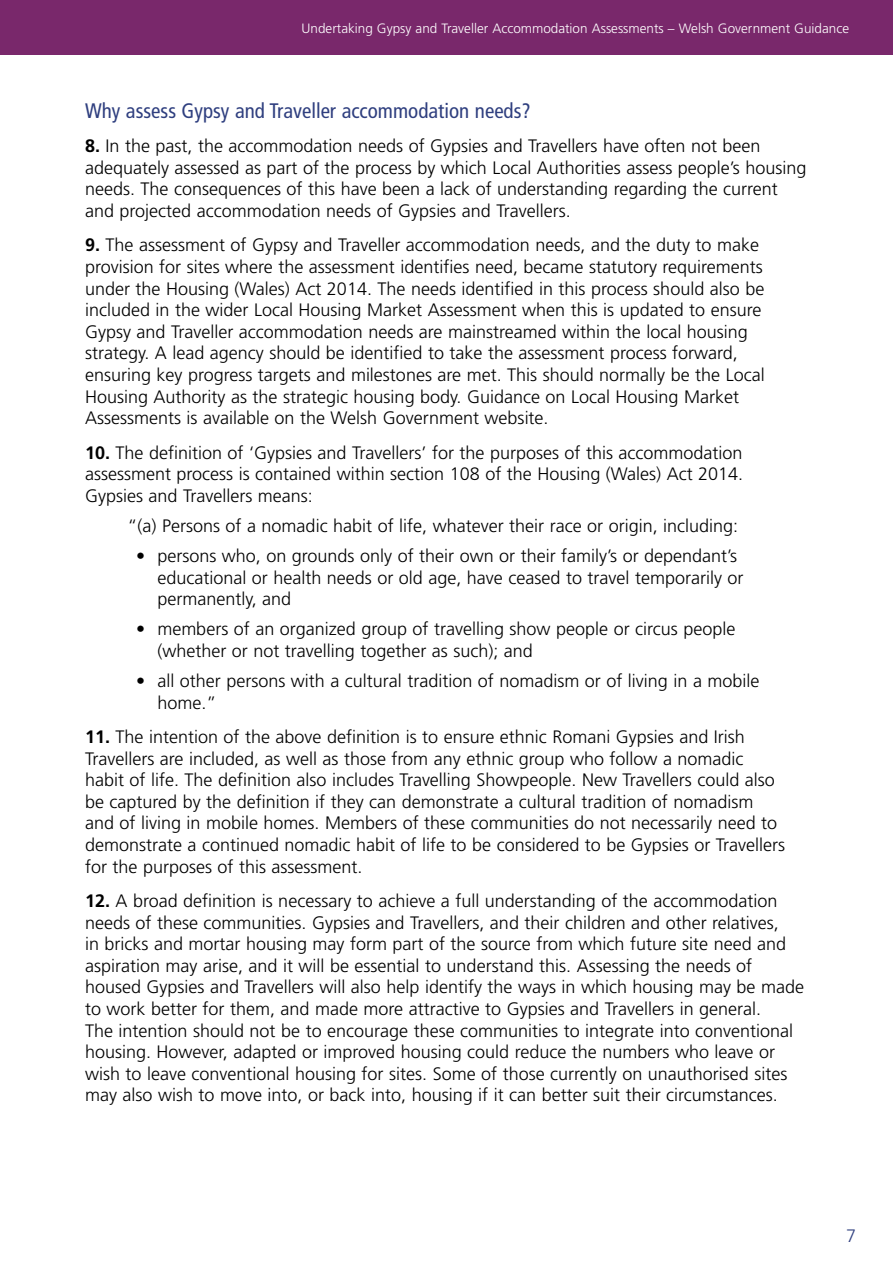
<style>
.page{position:relative;width:893px;height:1263px;background:#fff}
.page>*{position:absolute;margin:0;border:0;box-sizing:border-box;transform-origin:0 0}
.sub_heading{font:condensed 21px "Frutiger LT Std";color:#2f3f7f}
.Body_text{font:300 18px/21.6px "Frutiger LT Std";color:#000}
.body_text_b4_bullet{font:300 18px/21.6px "Frutiger LT Std";color:#000;text-align:justify}
.indented_numbered_pa{font:300 18px "Frutiger LT Std";color:#000}
.t1{font:300 18px "Frutiger LT Std";color:#2f3f7f}
.t2{font:300 13.5px "Frutiger LT Std";color:#fff}
.s1{font-weight:700}
</style>
<div class="page">
<div style="left:0;top:0;width:893px;height:55px;background:#79286b"></div>
<p class="t2" style="left:302px;top:21px;width:549px">Undertaking Gypsy and Traveller Accommodation Assessments – Welsh Government Guidance</p>
<p class="sub_heading" style="left:85px;top:98px;width:447px">Why assess Gypsy and Traveller accommodation needs?</p>
<p class="Body_text" style="left:85px;top:135px;width:723px"><span class="s1">8.</span> In the past, the accommodation needs of Gypsies and Travellers have often not been adequately assessed as part of the process by which Local Authorities assess people’s housing needs. The consequences of this have been a lack of understanding regarding the current and projected accommodation needs of Gypsies and Travellers.</p>
<p class="Body_text" style="left:85px;top:235px;width:681px"><span class="s1">9.</span> The assessment of Gypsy and Traveller accommodation needs, and the duty to make provision for sites where the assessment identifies need, became statutory requirements under the Housing (Wales) Act 2014. The needs identified in this process should also be included in the wider Local Housing Market Assessment when this is updated to ensure Gypsy and Traveller accommodation needs are mainstreamed within the local housing strategy. A lead agency should be identified to take the assessment process forward, ensuring key progress targets and milestones are met. This should normally be the Local Housing Authority as the strategic housing body. Guidance on Local Housing Market Assessments is available on the Welsh Government website.</p>
<p class="body_text_b4_bullet" style="left:85px;top:442px;width:660px"><span class="s1">10.</span> The definition of ‘Gypsies and Travellers’ for the purposes of this accommodation assessment process is contained within section 108 of the Housing (Wales) Act 2014.<br>Gypsies and Travellers means:</p>
<p class="indented_numbered_pa" style="left:128px;top:515px;width:612px">“(a) Persons of a nomadic habit of life, whatever their race or origin, including:</p>
<p class="Body_text" style="left:157px;top:545px;width:588px;text-indent:-21px">• persons who, on grounds only of their own or their family’s or dependant’s educational or health needs or old age, have ceased to travel temporarily or permanently, and</p>
<p class="Body_text" style="left:157px;top:618px;width:580px;text-indent:-21px">• members of an organized group of travelling show people or circus people (whether or not travelling together as such); and</p>
<p class="Body_text" style="left:157px;top:670px;width:604px;text-indent:-21px">• all other persons with a cultural tradition of nomadism or of living in a mobile home.”</p>
<p class="Body_text" style="left:85px;top:726px;width:702px"><span class="s1">11.</span> The intention of the above definition is to ensure ethnic Romani Gypsies and Irish Travellers are included, as well as those from any ethnic group who follow a nomadic habit of life. The definition also includes Travelling Showpeople. New Travellers could also be captured by the definition if they can demonstrate a cultural tradition of nomadism and of living in mobile homes. Members of these communities do not necessarily need to demonstrate a continued nomadic habit of life to be considered to be Gypsies or Travellers for the purposes of this assessment.</p>
<p class="Body_text" style="left:85px;top:890px;width:721px"><span class="s1">12.</span> A broad definition is necessary to achieve a full understanding of the accommodation needs of these communities. Gypsies and Travellers, and their children and other relatives,<br>in bricks and mortar housing may form part of the source from which future site need and aspiration may arise, and it will be essential to understand this. Assessing the needs of housed Gypsies and Travellers will also help identify the ways in which housing may be made to work better for them, and made more attractive to Gypsies and Travellers in general.<br>The intention should not be to encourage these communities to integrate into conventional housing. However, adapted or improved housing could reduce the numbers who leave or wish to leave conventional housing for sites. Some of those currently on unauthorised sites may also wish to move into, or back into, housing if it can better suit their circumstances.</p>
<p class="t1" style="left:846px;top:1226px;width:12px">7</p>
</div>
